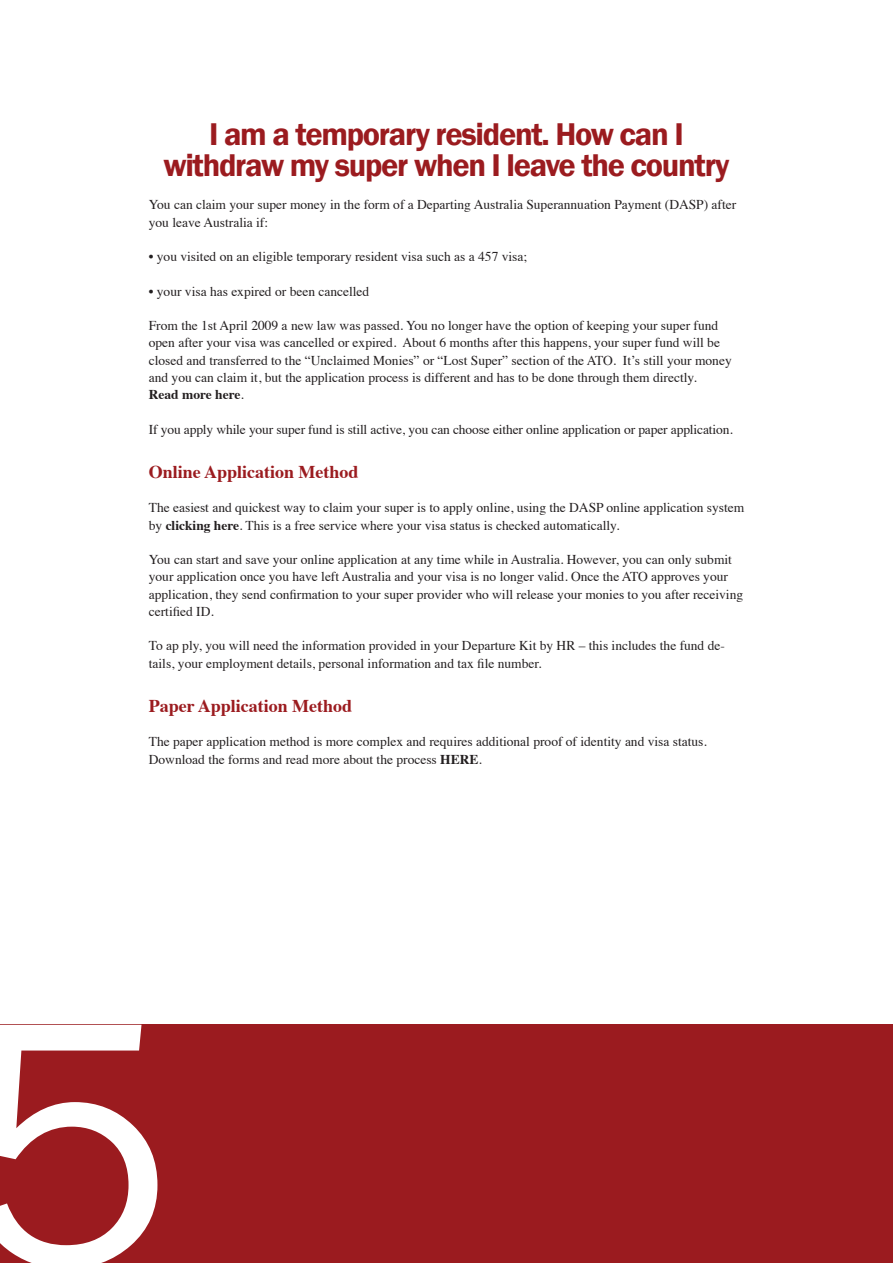
<style>
.page{position:relative;width:893px;height:1263px;background:#fff}
.page>*{position:absolute;margin:0;border:0;box-sizing:border-box;transform-origin:0 0}
.t1{font:359.1px "Franklin Gothic";color:#fff}
.t2{font:600 32.4px "Franklin Gothic";letter-spacing:-.04em;color:#9b1b1f}
.t3{font:700 18px "Times";color:#9b1b1f}
.t4{font:13.5px/17.2px "Times";color:#231f20}
.t5{font:700 13.5px "Times";color:#231f20}
.s1{font-weight:400}
.s2{font-weight:700}
</style>
<div class="page">
<div style="left:0;top:1025px;width:893px;height:238px;background:#9b1b1f"></div>
<p class="t2" style="left:209px;top:114px;width:476px">I am a temporary resident. How can I</p>
<p class="t2" style="left:163px;top:145px;width:568px">withdraw my super when I leave the country</p>
<p class="t4" style="left:149px;top:195px;width:589px">You can claim your super money in the form of a Departing Australia Superannuation Payment (DASP) after you leave Australia if:</p>
<p class="t4" style="left:149px;top:247px;width:380px">• you visited on an eligible temporary resident visa such as a 457 visa;</p>
<p class="t4" style="left:149px;top:281px;width:222px">• your visa has expired or been cancelled</p>
<p class="t4" style="left:149px;top:316px;width:584px">From the 1st April 2009 a new law was passed. You no longer have the option of keeping your super fund open after your visa was cancelled or expired. About 6 months after this happens, your super fund will be closed and transferred to the “Unclaimed Monies” or “Lost Super” section of the ATO. It’s still your money and you can claim it, but the application process is different and has to be done through them directly.</p>
<p class="t5" style="left:149px;top:382px;width:96px">Read more here<span class="s1">.</span></p>
<p class="t4" style="left:149px;top:419px;width:585px">If you apply while your super fund is still active, you can choose either online application or paper application.</p>
<p class="t3" style="left:149px;top:454px;width:211px">Online Application Method</p>
<p class="t4" style="left:149px;top:498px;width:597px">The easiest and quickest way to claim your super is to apply online, using the DASP online application system by <span class="s2">clicking here</span>. This is a free service where your visa status is checked automatically.</p>
<p class="t4" style="left:149px;top:550px;width:596px">You can start and save your online application at any time while in Australia. However, you can only submit your application once you have left Australia and your visa is no longer valid. Once the ATO approves your application, they send confirmation to your super provider who will release your monies to you after receiving certified ID.</p>
<p class="t4" style="left:149px;top:636px;width:578px">To ap ply, you will need the information provided in your Departure Kit by HR – this includes the fund de&shy;tails, your employment details, personal information and tax file number.</p>
<p class="t3" style="left:149px;top:688px;width:205px">Paper Application Method</p>
<p class="t4" style="left:149px;top:732px;width:560px">The paper application method is more complex and requires additional proof of identity and visa status.<br>Download the forms and read more about the process <span class="s2">HERE</span>.</p>
<p class="t1" style="left:-34px;top:921px;width:212px">5</p>
</div>
